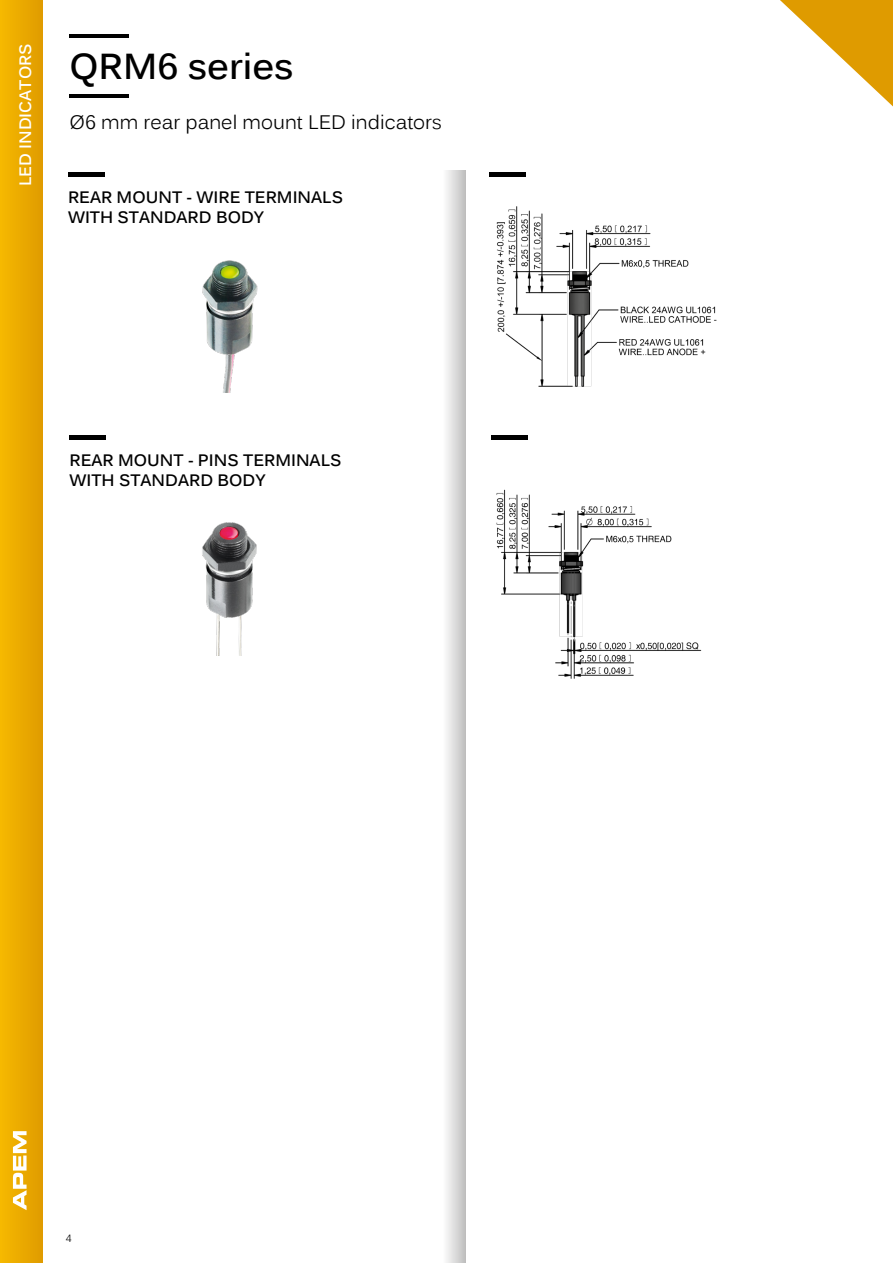
<style>
.page{position:relative;width:893px;height:1263px;background:#fff}
.page>*{position:absolute;margin:0;border:0;box-sizing:border-box;transform-origin:0 0}
.t1{font:700 36px "Kalinga";color:#000}
.t2{font:19.5px "Kalinga";color:#000}
.t3{font:700 16.5px/19.8px "Kalinga";color:#000}
.t4{font:700 16.5px "Kalinga";color:#fff}
.t5{font:10.5px "Kalinga";color:#000}
</style>
<div class="page">
<hr style="left:68px;top:172px;width:36px;height:4px;background:#000">
<hr style="left:490px;top:172px;width:36px;height:4px;background:#000">
<img style="left:496px;top:206px;width:221px;height:180px">
<img style="left:202px;top:260px;width:56px;height:132px">
<hr style="left:69px;top:95px;width:60px;height:3px;background:#000">
<hr style="left:69px;top:34px;width:60px;height:3px;background:#000">
<svg style="left:446px;top:170px;width:19px;height:1093px"></svg>
<hr style="left:69px;top:435px;width:37px;height:4px;background:#000">
<hr style="left:491px;top:435px;width:36px;height:4px;background:#000">
<img style="left:496px;top:489px;width:206px;height:190px">
<img style="left:202px;top:522px;width:55px;height:133px">
<div style="left:0;top:0;width:42px;height:1263px;background:linear-gradient(to right,#f6b900,#e19d00)"></div>
<svg style="left:13px;top:1131px;width:14px;height:79px"></svg>
<svg style="left:780px;top:0;width:113px;height:106px"></svg>
<p class="t4" style="left:15px;top:186px;width:144px;rotate:-90deg">LED INDICATORS</p>
<h1 class="t1" style="left:69px;top:43px;width:226px">QRM6 series</h1>
<p class="t2" style="left:69px;top:109px;width:374px">Ø6 mm rear panel mount LED indicators</p>
<p class="t3" style="left:68px;top:189px;width:276px">REAR MOUNT - WIRE TERMINALS<br>WITH STANDARD BODY</p>
<p class="t3" style="left:69px;top:452px;width:273px">REAR MOUNT - PINS TERMINALS<br>WITH STANDARD BODY</p>
<p class="t5" style="left:66px;top:1231px;width:7px">4</p>
</div>
